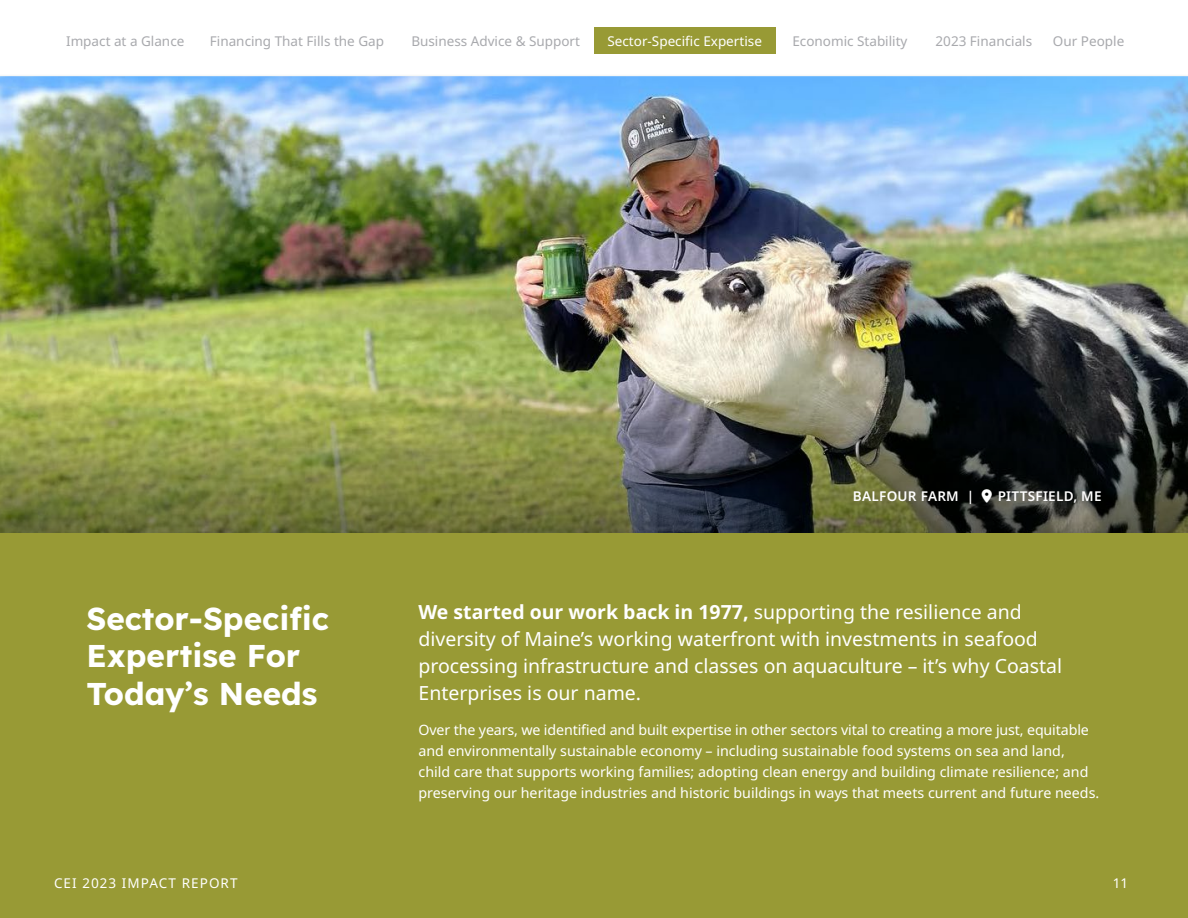
<style>
.page{position:relative;width:1188px;height:918px;background:#fff}
.page>*{position:absolute;margin:0;border:0;box-sizing:border-box;transform-origin:0 0}
.H1_-_Section_Introduction{font:31.5px/37.8px "Lexend";color:#fff}
.H2_-_Subhead__Bold{font:19.5px/27px "Noto Sans";color:#fff}
.P1_-_Regular__Black{font:14.25px/21px "Noto Sans";color:#fff}
.t1{font:13.5px "Noto Sans";color:#a8a9ad}
.t2{font:13.5px "Noto Sans";color:#fff}
.P1_-_Regular__Black-2{font:600 13.5px "Noto Sans";letter-spacing:.02em;color:#fff}
.t3{font:13.5px "Noto Sans";letter-spacing:.08em;color:#fff}
.s1{font-weight:700}
</style>
<div class="page">
<img style="left:0;top:76px;width:1188px;height:303px">
<img style="left:0;top:379px;width:1188px;height:155px">
<hr style="left:0;top:75px;width:1188px;height:1px;background:#f5f7f7">
<div style="left:0;top:534px;width:1188px;height:384px;background:#989a35"></div>
<div style="left:594px;top:28px;width:181px;height:26px;background:#989a35"></div>
<svg style="left:982px;top:489px;width:10px;height:14px"></svg>
<p class="t1" style="left:66px;top:31px;width:120px">Impact at a Glance</p>
<p class="t1" style="left:210px;top:31px;width:176px">Financing That Fills the Gap</p>
<p class="t1" style="left:411px;top:31px;width:170px">Business Advice &amp; Support</p>
<p class="t2" style="left:607px;top:31px;width:156px">Sector-Specific Expertise</p>
<p class="t1" style="left:792px;top:31px;width:117px">Economic Stability</p>
<p class="t1" style="left:936px;top:31px;width:98px">2023 Financials</p>
<p class="t1" style="left:1053px;top:31px;width:73px">Our People</p>
<p class="H1_-_Section_Introduction" style="left:86px;top:598px;width:244px">Sector-Specific<br>Expertise For<br>Today’s Needs</p>
<p class="P1_-_Regular__Black-2" style="left:853px;top:487px;width:123px">BALFOUR FARM |</p>
<p class="P1_-_Regular__Black-2" style="left:998px;top:487px;width:105px">PITTSFIELD, ME</p>
<p class="H2_-_Subhead__Bold" style="left:418px;top:599px;width:645px"><span class="s1">We started our work back in 1977,</span> supporting the resilience and diversity of Maine’s working waterfront with investments in seafood processing infrastructure and classes on aquaculture – it’s why Coastal Enterprises is our name.</p>
<p class="P1_-_Regular__Black" style="left:418px;top:719px;width:682px">Over the years, we identified and built expertise in other sectors vital to creating a more just, equitable and environmentally sustainable economy – including sustainable food systems on sea and land, child care that supports working families; adopting clean energy and building climate resilience; and preserving our heritage industries and historic buildings in ways that meets current and future needs.</p>
<p class="t3" style="left:54px;top:874px;width:185px">CEI 2023 IMPACT REPORT</p>
<p class="t2" style="left:1113px;top:874px;width:17px">11</p>
</div>
